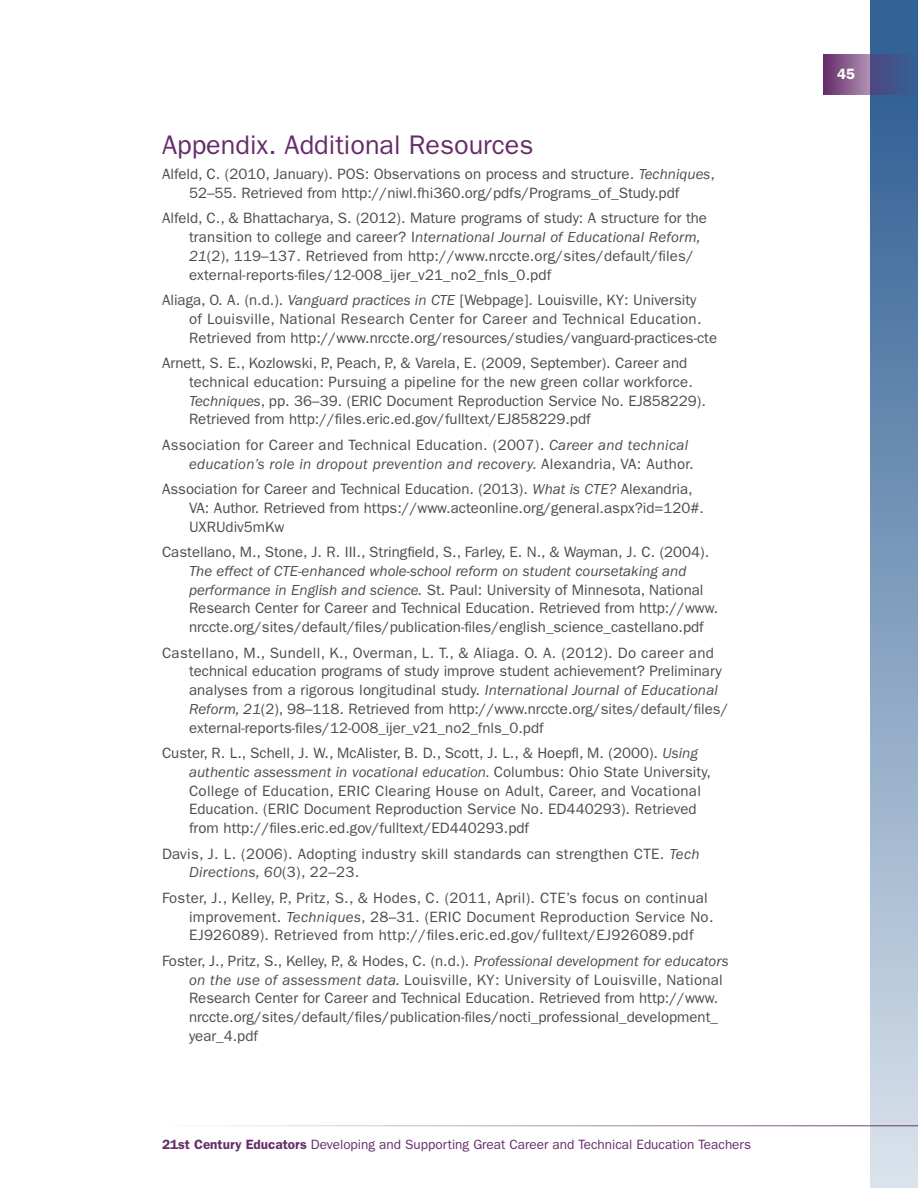
<style>
.page{position:relative;width:918px;height:1188px;background:#fff}
.page>*{position:absolute;margin:0;border:0;box-sizing:border-box;transform-origin:0 0}
.Heading_1{font:27px "ITC Franklin Gothic Std";color:#662d6a}
.References{font:15px/18.8px "ITC Franklin Gothic Std";color:#4b4c4d}
.References-2{font:15px/18.8px "ITC Franklin Gothic Std";letter-spacing:.02em;color:#4b4c4d}
.t1{font:600 15px "ITC Franklin Gothic Std";color:#fff}
.t2{font:13.5px "ITC Franklin Gothic Std";color:#662d6a}
.s1{font-style:italic}
.s2{font-weight:600}
</style>
<div class="page">
<div style="left:870px;top:0;width:48px;height:1188px;background:linear-gradient(to bottom,#26588f,#dae2ec)"></div>
<hr style="left:162px;top:1125px;width:756px;height:1px;background:#662d6a">
<svg style="left:823px;top:54px;width:95px;height:40px;background:#64588b"></svg>
<p class="Heading_1" style="left:162px;top:129px;width:373px">Appendix. Additional Resources</p>
<p class="References" style="left:162px;top:165px;width:554px;text-align:center">Alfeld, C. (2010, January). POS: Observations on process and structure. <span class="s1">Techniques</span>,<br>52–55. Retrieved from http://niwl.fhi360.org/pdfs/Programs_of_Study.pdf</p>
<p class="References" style="left:189px;top:209px;width:520px;text-indent:-27px">Alfeld, C., &amp; Bhattacharya, S. (2012). Mature programs of study: A structure for the transition to college and career? I<span class="s1">nternational Journal of Educational Reform, 21</span>(2), 119–137. Retrieved from http://www.nrccte.org/sites/default/files/ external-reports-files/12-008_ijer_v21_no2_fnls_0.pdf</p>
<p class="References" style="left:189px;top:291px;width:530px;text-indent:-27px">Aliaga, O. A. (n.d.). <span class="s1">Vanguard practices in CTE</span> [Webpage]. Louisville, KY: University<br>of Louisville, National Research Center for Career and Technical Education.<br>Retrieved from http://www.nrccte.org/resources/studies/vanguard-practices-cte</p>
<p class="References" style="left:189px;top:354px;width:518px;text-indent:-27px">Arnett, S. E., Kozlowski, P., Peach, P., &amp; Varela, E. (2009, September). Career and technical education: Pursuing a pipeline for the new green collar workforce.<br><span class="s1">Techniques</span>, pp. 36–39. (ERIC Document Reproduction Service No. EJ858229).<br>Retrieved from http://files.eric.ed.gov/fulltext/EJ858229.pdf</p>
<p class="References-2" style="left:189px;top:435px;width:506px;text-indent:-27px">Association for Career and Technical Education. (2007). <span class="s1">Career and technical education’s role in dropout prevention and recovery.</span> Alexandria, VA: Author.</p>
<p class="References" style="left:189px;top:480px;width:517px;text-indent:-27px">Association for Career and Technical Education. (2013). <span class="s1">What is CTE?</span> Alexandria,<br>VA: Author. Retrieved from https://www.acteonline.org/general.aspx?id=120#.<br>UXRUdiv5mKw</p>
<p class="References" style="left:189px;top:543px;width:531px;text-indent:-27px">Castellano, M., Stone, J. R. III., Stringfield, S., Farley, E. N., &amp; Wayman, J. C. (2004).<br><span class="s1">The effect of CTE-enhanced whole-school reform on student coursetaking and performance in English and science.</span> St. Paul: University of Minnesota, National Research Center for Career and Technical Education. Retrieved from http://www. nrccte.org/sites/default/files/publication-files/english_science_castellano.pdf</p>
<p class="References" style="left:189px;top:643px;width:541px;text-indent:-27px">Castellano, M., Sundell, K., Overman, L. T., &amp; Aliaga. O. A. (2012). Do career and technical education programs of study improve student achievement? Preliminary analyses from a rigorous longitudinal study. <span class="s1">International Journal of Educational Reform, 21</span>(2), 98–118. Retrieved from http://www.nrccte.org/sites/default/files/ external-reports-files/12-008_ijer_v21_no2_fnls_0.pdf</p>
<p class="References" style="left:189px;top:744px;width:524px;text-indent:-27px">Custer, R. L., Schell, J. W., McAlister, B. D., Scott, J. L., &amp; Hoepfl, M. (2000). <span class="s1">Using authentic assessment in vocational education.</span> Columbus: Ohio State University, College of Education, ERIC Clearing House on Adult, Career, and Vocational Education. (ERIC Document Reproduction Service No. ED440293). Retrieved from http://files.eric.ed.gov/fulltext/ED440293.pdf</p>
<p class="References-2" style="left:189px;top:844px;width:512px;text-indent:-27px">Davis, J. L. (2006). Adopting industry skill standards can strengthen CTE. <span class="s1">Tech<br>Directions, 60</span>(3), 22–23.</p>
<p class="References-2" style="left:189px;top:888px;width:526px;text-indent:-27px">Foster, J., Kelley, P., Pritz, S., &amp; Hodes, C. (2011, April). CTE’s focus on continual improvement. <span class="s1">Techniques</span>, 28–31. (ERIC Document Reproduction Service No.<br>EJ926089). Retrieved from http://files.eric.ed.gov/fulltext/EJ926089.pdf</p>
<p class="References" style="left:189px;top:951px;width:541px;text-indent:-27px">Foster, J., Pritz, S., Kelley, P., &amp; Hodes, C. (n.d.). <span class="s1">Professional development for educators on the use of assessment data.</span> Louisville, KY: University of Louisville, National Research Center for Career and Technical Education. Retrieved from http://www. nrccte.org/sites/default/files/publication-files/nocti_professional_development_ year_4.pdf</p>
<p class="t2" style="left:162px;top:1137px;width:591px"><span class="s2">21st Century Educators</span> Developing and Supporting Great Career and Technical Education Teachers</p>
<p class="t1" style="left:837px;top:65px;width:19px">45</p>
</div>
